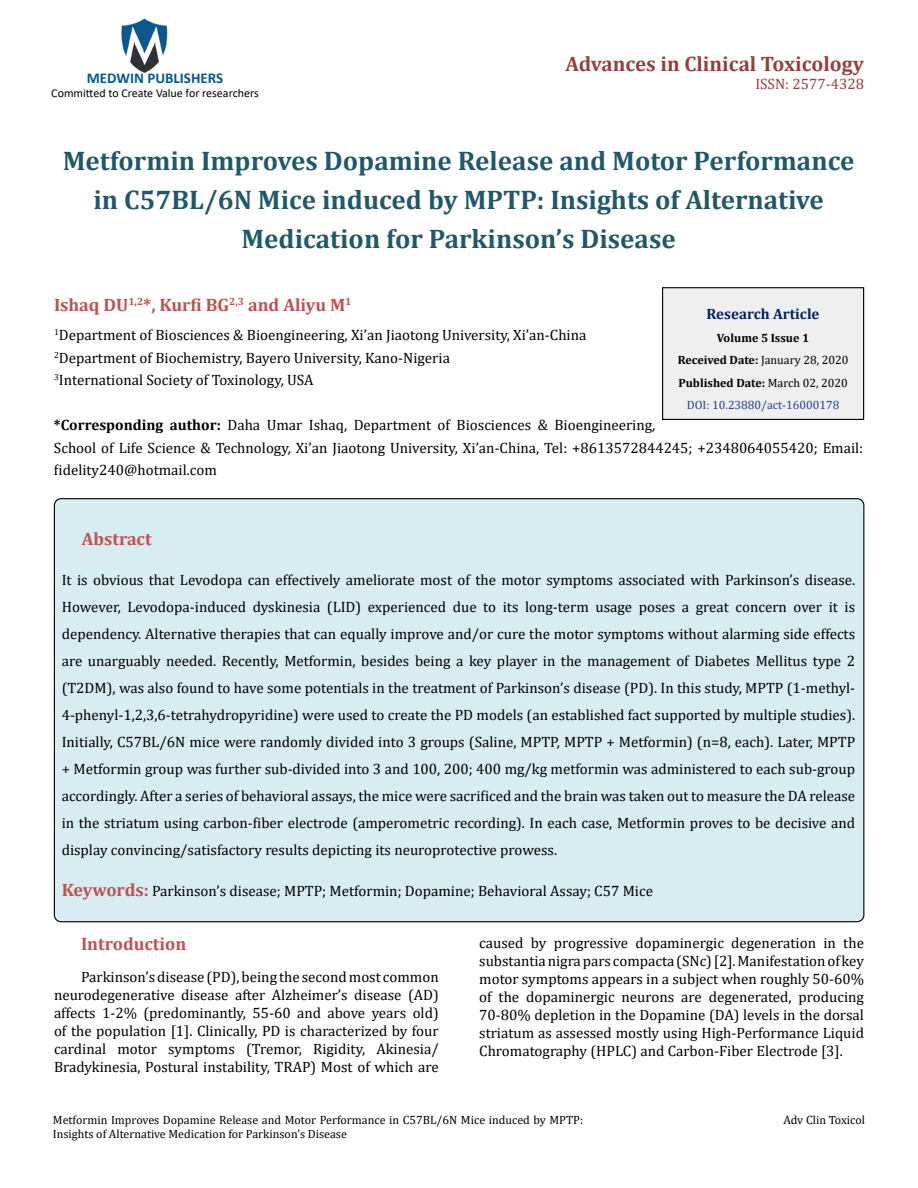
<style>
.page{position:relative;width:918px;height:1188px;background:#fff}
.page>*{position:absolute;margin:0;border:0;box-sizing:border-box;transform-origin:0 0}
.t1{font:700 27px/39px "Cambria";color:#215868;text-align:center}
.t2{font:700 21px "Cambria";color:#953f3c}
.t3{font:700 18px "Cambria";color:#c0504d}
.t4{font:15px/18px "Cambria";color:#000;text-align:justify}
.t5{font:700 15px "Calibri";color:#005991}
.t6{font:700 15px "Cambria";color:#002060}
.t7{font:15px "Cambria";color:#953f3c}
.t8{font:12px/14.4px "Cambria";color:#000}
.t9{font:700 12px/22.5px "Cambria";color:#000;text-align:center}
.t10{font:12px "Calibri";color:#000}
.s1{font-weight:700}
.s2{font-weight:400}
.s3{font-weight:400;color:#25408f}
.s4{font-weight:700;font-size:18px;color:#c0504d}
</style>
<div class="page">
<img style="left:121px;top:18px;width:47px;height:55px">
<div style="left:663px;top:288px;width:201px;height:131px;background:#efefef"></div>
<div style="left:662px;top:287px;width:202px;height:133px;border:1px solid #000"></div>
<div style="left:54px;top:499px;width:810px;height:423px;background:#d8edf2;border-radius:7px"></div>
<p class="t5" style="left:87px;top:67px;width:138px">MEDWIN PUBLISHERS</p>
<p class="t10" style="left:51px;top:85px;width:209px">Committed to Create Value for researchers</p>
<h2 class="t2" style="left:565px;top:49px;width:300px">Advances in Clinical Toxicology</h2>
<p class="t7" style="left:755px;top:75px;width:110px">ISSN: 2577-4328</p>
<h1 class="t1" style="left:63px;top:140px;width:793px">Metformin Improves Dopamine Release and Motor Performance in C57BL/6N Mice induced by MPTP: Insights of Alternative<br>Medication for Parkinson’s Disease</h1>
<p class="t3" style="left:54px;top:292px;width:299px">Ishaq DU<sup>1,2</sup>*, Kurfi BG<sup>2,3</sup> and Aliyu M<sup>1</sup></p>
<p class="t4" style="left:54px;top:324px;width:534px;line-height:22.5px;text-align:left"><sup>1</sup>Department of Biosciences &amp; Bioengineering, Xi’an Jiaotong University, Xi’an-China<br><sup>2</sup>Department of Biochemistry, Bayero University, Kano-Nigeria<br><sup>3</sup>International Society of Toxinology, USA</p>
<p class="t4" style="left:54px;top:414px;width:811px;line-height:22.5px;text-align:left"><span class="s1">*Corresponding author:</span> Daha Umar Ishaq, Department of Biosciences &amp; Bioengineering,<br>School of Life Science &amp; Technology, Xi’an Jiaotong University, Xi’an-China, Tel: +8613572844245; +2348064055420; Email: fidelity240@hotmail.com</p>
<p class="t6" style="left:707px;top:304px;width:114px">Research Article</p>
<p class="t9" style="left:678px;top:326px;width:172px">Volume 5 Issue 1<br>Received Date: <span class="s2">January 28, 2020<br></span>Published Date: <span class="s2">March 02, 2020<br></span><span class="s3">DOI: 10.23880/act-16000178</span></p>
<p class="t3" style="left:82px;top:526px;width:71px">Abstract</p>
<p class="t4" style="left:62px;top:567px;width:795px;line-height:27px">It is obvious that Levodopa can effectively ameliorate most of the motor symptoms associated with Parkinson’s disease.<br>However, Levodopa-induced dyskinesia (LID) experienced due to its long-term usage poses a great concern over it is dependency. Alternative therapies that can equally improve and/or cure the motor symptoms without alarming side effects are unarguably needed. Recently, Metformin, besides being a key player in the management of Diabetes Mellitus type 2 (T2DM), was also found to have some potentials in the treatment of Parkinson’s disease (PD). In this study, MPTP (1-methyl-4-phenyl-1,2,3,6-tetrahydropyridine) were used to create the PD models (an established fact supported by multiple studies).<br>Initially, C57BL/6N mice were randomly divided into 3 groups (Saline, MPTP, MPTP + Metformin) (n=8, each). Later, MPTP + Metformin group was further sub-divided into 3 and 100, 200; 400 mg/kg metformin was administered to each sub-group accordingly. After a series of behavioral assays, the mice were sacrificed and the brain was taken out to measure the DA release in the striatum using carbon-fiber electrode (amperometric recording). In each case, Metformin proves to be decisive and display convincing/satisfactory results depicting its neuroprotective prowess.</p>
<p class="t4" style="left:62px;top:882px;width:593px"><span class="s4">Keywords:</span> Parkinson’s disease; MPTP; Metformin; Dopamine; Behavioral Assay; C57 Mice</p>
<p class="t3" style="left:81px;top:932px;width:107px">Introduction</p>
<p class="t4" style="left:54px;top:968px;width:386px;text-indent:27px">Parkinson’s disease (PD), being the second most common neurodegenerative disease after Alzheimer’s disease (AD) affects 1-2% (predominantly, 55-60 and above years old) of the population [1]. Clinically, PD is characterized by four cardinal motor symptoms (Tremor, Rigidity, Akinesia/ Bradykinesia, Postural instability, TRAP) Most of which are</p>
<p class="t4" style="left:479px;top:934px;width:386px">caused by progressive dopaminergic degeneration in the substantia nigra pars compacta (SNc) [2]. Manifestation of key motor symptoms appears in a subject when roughly 50-60% of the dopaminergic neurons are degenerated, producing 70-80% depletion in the Dopamine (DA) levels in the dorsal striatum as assessed mostly using High-Performance Liquid Chromatography (HPLC) and Carbon-Fiber Electrode [3].</p>
<p class="t8" style="left:53px;top:1113px;width:532px">Metformin Improves Dopamine Release and Motor Performance in C57BL/6N Mice induced by MPTP:<br>Insights of Alternative Medication for Parkinson’s Disease</p>
<p class="t8" style="left:784px;top:1113px;width:83px">Adv Clin Toxicol</p>
</div>
